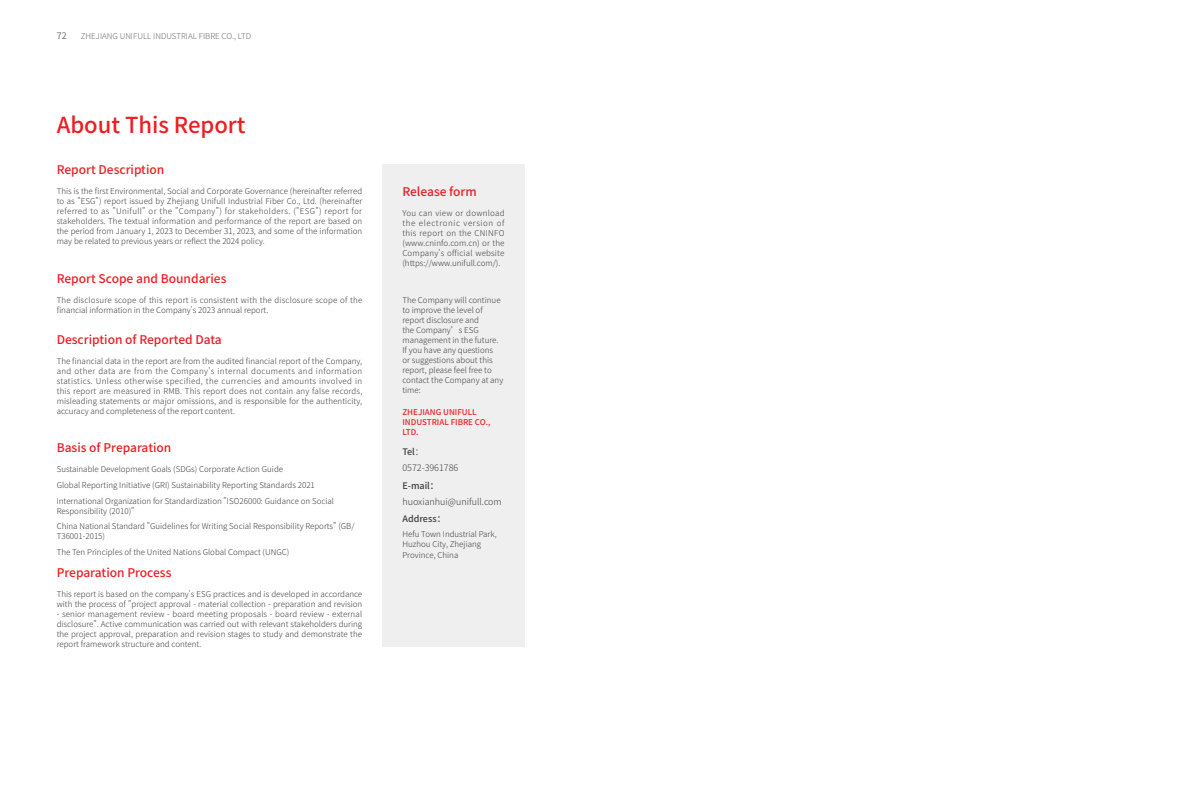
<style>
.page{position:relative;width:1191px;height:808px;background:#fff}
.page>*{position:absolute;margin:0;border:0;box-sizing:border-box;transform-origin:0 0}
.t1{font:500 22px "Source Han Sans CN";color:#ee1d23}
.t2{font:500 12px "Source Han Sans CN";color:#ee1d23}
.t3{font:300 9px/16px "Source Han Sans CN";color:#3e3e3f}
.t4{font:500 9px "Source Han Sans CN";color:#3e3e3f}
.t5{font:9px "Source Han Sans CN";color:#6c6d70}
.t6{font:300 8px/10px "Source Han Sans CN";color:#3e3e3f}
.t7{font:300 8px/10px "Source Han Sans CN";letter-spacing:.02em;color:#3e3e3f}
.t8{font:500 8px/10px "Source Han Sans CN";color:#ee1d23}
.t9{font:300 8px "Source Han Sans CN";color:#6c6d70}
.s1{font-weight:500}
</style>
<div class="page">
<div style="left:382px;top:164px;width:143px;height:482px;background:#efeff0"></div>
<p class="t5" style="left:57px;top:31px;width:11px">72</p>
<p class="t9" style="left:81px;top:31px;width:172px">ZHEJIANG UNIFULL INDUSTRIAL FIBRE CO., LTD</p>
<h1 class="t1" style="left:57px;top:112px;width:190px">About This Report</h1>
<h2 class="t2" style="left:57px;top:163px;width:109px">Report Description</h2>
<p class="t6" style="left:57px;top:186px;width:307px;text-align:justify">This is the first Environmental, Social and Corporate Governance (hereinafter referred to as "ESG") report issued by Zhejiang Unifull Industrial Fiber Co., Ltd. (hereinafter referred to as "Unifull" or the "Company") for stakeholders. ("ESG") report for stakeholders. The textual information and performance of the report are based on the period from January 1, 2023 to December 31, 2023, and some of the information may be related to previous years or reflect the 2024 policy.</p>
<h2 class="t2" style="left:57px;top:272px;width:171px">Report Scope and Boundaries</h2>
<p class="t7" style="left:57px;top:295px;width:307px">The disclosure scope of this report is consistent with the disclosure scope of the financial information in the Company's 2023 annual report.</p>
<h2 class="t2" style="left:57px;top:333px;width:167px">Description of Reported Data</h2>
<p class="t6" style="left:57px;top:356px;width:307px;text-align:justify">The financial data in the report are from the audited financial report of the Company, and other data are from the Company's internal documents and information statistics. Unless otherwise specified, the currencies and amounts involved in this report are measured in RMB. This report does not contain any false records, misleading statements or major omissions, and is responsible for the authenticity, accuracy and completeness of the report content.</p>
<h2 class="t2" style="left:57px;top:441px;width:116px">Basis of Preparation</h2>
<p class="t6" style="left:57px;top:462px;width:279px;line-height:15.7px">Sustainable Development Goals (SDGs) Corporate Action Guide<br>Global Reporting Initiative (GRI) Sustainability Reporting Standards 2021<br>International Organization for Standardization "ISO26000: Guidance on Social</p>
<p class="t6" style="left:57px;top:503px;width:299px;line-height:15.7px">Responsibility (2010)"<br>China National Standard "Guidelines for Writing Social Responsibility Reports" (GB/</p>
<p class="t6" style="left:57px;top:529px;width:234px;line-height:15.7px">T36001-2015)<br>The Ten Principles of the United Nations Global Compact (UNGC)</p>
<h2 class="t2" style="left:57px;top:566px;width:116px">Preparation Process</h2>
<p class="t6" style="left:57px;top:589px;width:307px">This report is based on the company's ESG practices and is developed in accordance with the process of "project approval - material collection - preparation and revision</p>
<p class="t6" style="left:57px;top:609px;width:307px;text-align:justify">- senior management review - board meeting proposals - board review - external disclosure". Active communication was carried out with relevant stakeholders during the project approval, preparation and revision stages to study and demonstrate the report framework structure and content.</p>
<h2 class="t2" style="left:402px;top:185px;width:76px">Release form</h2>
<p class="t6" style="left:402px;top:208px;width:104px;text-align:justify">You can view or download the electronic version of this report on the CNINFO (www.cninfo.com.cn) or the Company's official website (https://www.unifull.com/).</p>
<p class="t6" style="left:402px;top:295px;width:102px">The Company will continue to improve the level of report disclosure and<br>the Company’s ESG management in the future.<br>If you have any questions<br>or suggestions about this report, please feel free to contact the Company at any time:</p>
<p class="t8" style="left:402px;top:407px;width:90px">ZHEJIANG UNIFULL<br>INDUSTRIAL FIBRE CO.,<br>LTD.</p>
<p class="t3" style="left:402px;top:444px;width:57px"><span class="s1">Tel</span>：<br>0572-3961786</p>
<p class="t4" style="left:402px;top:480px;width:38px">E-mail：</p>
<p class="t3" style="left:402px;top:494px;width:101px">huoxianhui@unifull.com</p>
<p class="t4" style="left:402px;top:514px;width:45px">Address：</p>
<p class="t6" style="left:402px;top:529px;width:96px;line-height:10.3px">Hefu Town Industrial Park,<br>Huzhou City, Zhejiang<br>Province, China</p>
</div>
